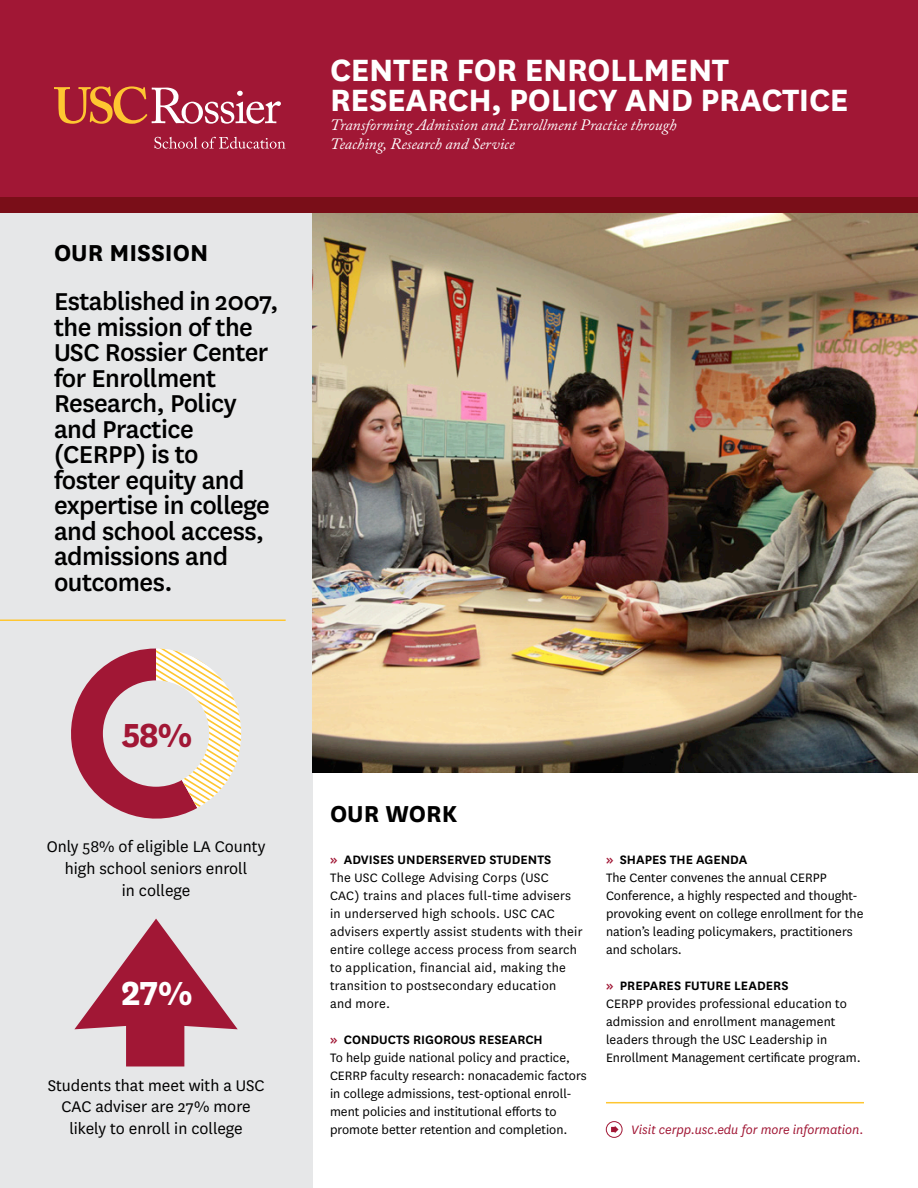
<style>
.page{position:relative;width:918px;height:1188px;background:#fff}
.page>*{position:absolute;margin:0;border:0;box-sizing:border-box;transform-origin:0 0}
.USC_Body_Copy{font:700 39px "National";color:#a11735}
.USC_Body_Copy-2{font:700 39px "National";color:#fff}
.t1{font:700 36px/30px "National";letter-spacing:-.01em;color:#fff}
.t2{font:500 28.5px/25.5px "National";letter-spacing:-.02em;color:#000}
.t3{font:700 27px "National";color:#000}
.t4{font:18px/21.6px "National";color:#000;text-align:center}
.t5{font:italic 15.75px/18.9px "Adobe Caslon Pro";color:#fff}
.t6{font:14.25px/18px "National";color:#000}
.t7{font:14.25px/18px "National";letter-spacing:.02em;color:#000}
.t8{font:600 14.25px "National";color:#000}
.t9{font:italic 14.25px "National";color:#a11735}
.s1{color:#a11735}
</style>
<div class="page">
<div style="left:0;top:0;width:918px;height:213px;background:#a11735"></div>
<div style="left:0;top:198px;width:312px;height:990px;background:#e6e7e8"></div>
<img style="left:312px;top:213px;width:606px;height:559px">
<hr style="left:0;top:620px;width:286px;height:1px;background:#fec631">
<svg style="left:54px;top:86px;width:227px;height:38px"></svg>
<svg style="left:154px;top:137px;width:131px;height:12px"></svg>
<div style="left:0;top:198px;width:918px;height:15px;background:#7a0e18"></div>
<hr style="left:606px;top:1102px;width:258px;height:1px;background:#fec631">
<div style="left:606px;top:1121px;width:17px;height:17px;border:1px solid #a11735;border-radius:50%"></div>
<svg style="left:611px;top:1126px;width:8px;height:7px"></svg>
<svg style="left:74px;top:919px;width:164px;height:147px"></svg>
<svg style="left:71px;top:649px;width:170px;height:170px"></svg>
<div style="left:103px;top:680px;width:106px;height:107px;background:#e6e7e8;border-radius:50%"></div>
<p class="t3" style="left:54px;top:234px;width:156px">OUR MISSION</p>
<p class="t2" style="left:54px;top:287px;width:226px">Established in 2007, the mission of the<br>USC Rossier Center for Enrollment<br>Research, Policy and Practice (CERPP) is to<br>foster equity and expertise in college and school access, admissions and outcomes.</p>
<p class="USC_Body_Copy" style="left:120px;top:707px;width:74px">58%</p>
<p class="t4" style="left:47px;top:835px;width:220px">Only 58% of eligible LA County high school seniors enroll<br>in college</p>
<p class="USC_Body_Copy-2" style="left:120px;top:965px;width:74px">27%</p>
<p class="t4" style="left:48px;top:1074px;width:218px">Students that meet with a USC<br>CAC adviser are 27% more likely to enroll in college</p>
<p class="t1" style="left:330px;top:52px;width:520px">CENTER FOR ENROLLMENT<br>RESEARCH, POLICY AND PRACTICE</p>
<p class="t5" style="left:330px;top:115px;width:348px">Transforming Admission and Enrollment Practice through<br>Teaching, Research and Service</p>
<p class="t3" style="left:330px;top:795px;width:129px">OUR WORK</p>
<p class="t8" style="left:330px;top:850px;width:223px"><span class="s1">»</span> ADVISES UNDERSERVED STUDENTS</p>
<p class="t7" style="left:330px;top:868px;width:254px">The USC College Advising Corps (USC<br>CAC) trains and places full-time advisers in underserved high schools. USC CAC advisers expertly assist students with their entire college access process from search to application, financial aid, making the transition to postsecondary education<br>and more.</p>
<p class="t8" style="left:330px;top:1030px;width:214px"><span class="s1">»</span> CONDUCTS RIGOROUS RESEARCH</p>
<p class="t6" style="left:330px;top:1048px;width:258px">To help guide national policy and practice, CERRP faculty research: nonacademic factors in college admissions, test-optional enroll&shy;ment policies and institutional efforts to promote better retention and completion.</p>
<p class="t8" style="left:606px;top:850px;width:143px"><span class="s1">»</span> SHAPES THE AGENDA</p>
<p class="t6" style="left:606px;top:868px;width:259px">The Center convenes the annual CERPP Conference, a highly respected and thought&shy;provoking event on college enrollment for the nation’s leading policymakers, practitioners and scholars.</p>
<p class="t8" style="left:606px;top:976px;width:184px"><span class="s1">»</span> PREPARES FUTURE LEADERS</p>
<p class="t6" style="left:606px;top:994px;width:256px">CERPP provides professional education to admission and enrollment management leaders through the USC Leadership in Enrollment Management certificate program.</p>
<p class="t9" style="left:631px;top:1121px;width:234px">Visit cerpp.usc.edu for more information.</p>
</div>
